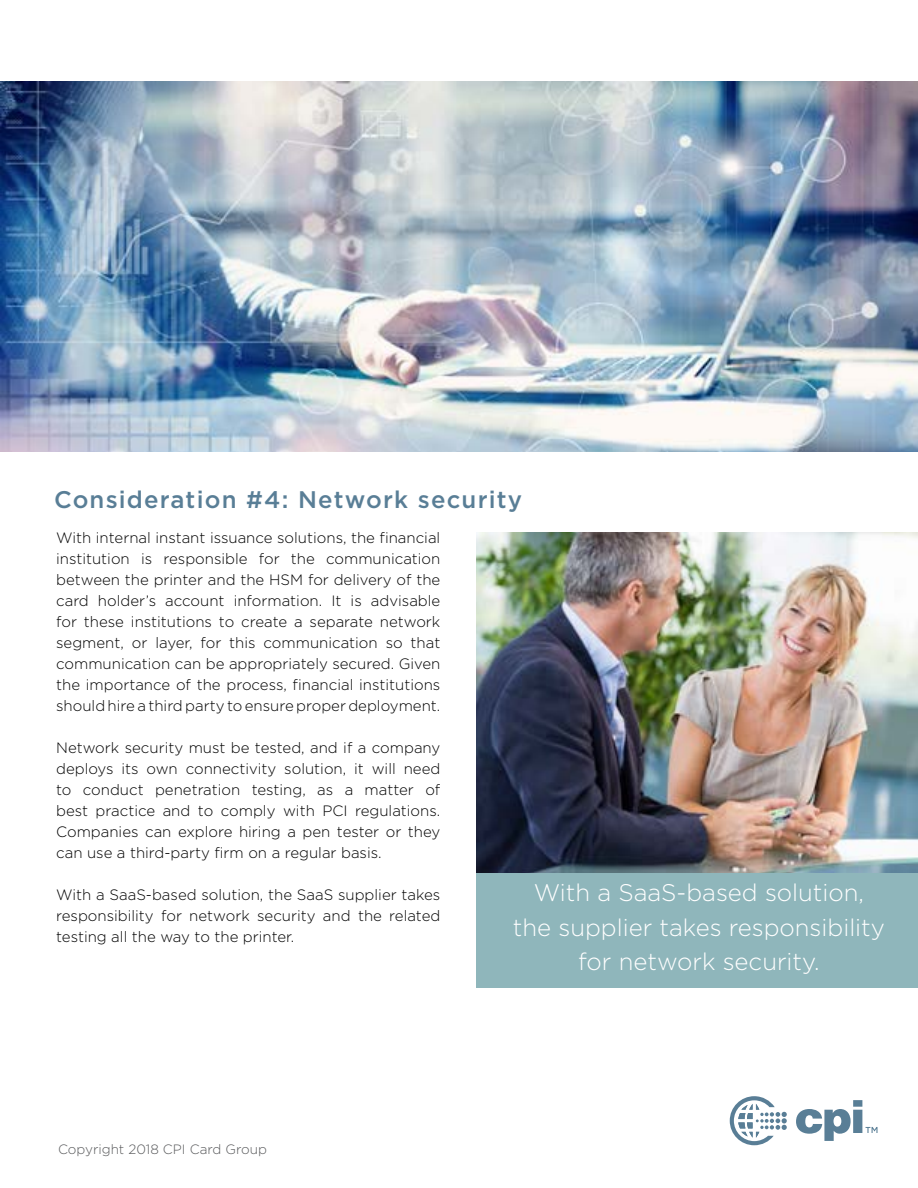
<style>
.page{position:relative;width:918px;height:1188px;background:#fff}
.page>*{position:absolute;margin:0;border:0;box-sizing:border-box;transform-origin:0 0}
.t1{font:300 24px/34.5px "Gotham";color:#fff;text-align:center}
.t2{font:500 24px "Gotham";letter-spacing:.05em;color:#597e96}
.t3{font:300 15px/21px "Gotham";color:#000;text-align:justify}
.t4{font:300 13.5px "Gotham";color:#58595b}
</style>
<div class="page">
<svg style="left:730px;top:1096px;width:57px;height:49px"></svg>
<svg style="left:796px;top:1100px;width:81px;height:41px"></svg>
<img style="left:0;top:81px;width:918px;height:370px">
<div style="left:476px;top:866px;width:442px;height:122px;background:#8fb6bb"></div>
<img style="left:476px;top:532px;width:442px;height:340px">
<h1 class="t2" style="left:54px;top:485px;width:470px">Consideration #4: Network security</h1>
<p class="t3" style="left:56px;top:527px;width:386px">With internal instant issuance solutions, the financial institution is responsible for the communication between the printer and the HSM for delivery of the card holder’s account information. It is advisable for these institutions to create a separate network segment, or layer, for this communication so that communication can be appropriately secured. Given the importance of the process, financial institutions should hire a third party to ensure proper deployment.</p>
<p class="t3" style="left:56px;top:737px;width:386px">Network security must be tested, and if a company deploys its own connectivity solution, it will need to conduct penetration testing, as a matter of best practice and to comply with PCI regulations.<br>Companies can explore hiring a pen tester or they can use a third-party firm on a regular basis.</p>
<p class="t3" style="left:56px;top:884px;width:386px">With a SaaS-based solution, the SaaS supplier takes responsibility for network security and the related testing all the way to the printer.</p>
<p class="t4" style="left:58px;top:1142px;width:210px">Copyright 2018 CPI Card Group</p>
<h1 class="t1" style="left:513px;top:875px;width:374px">With a SaaS-based solution, the supplier takes responsibility for network security.</h1>
</div>
